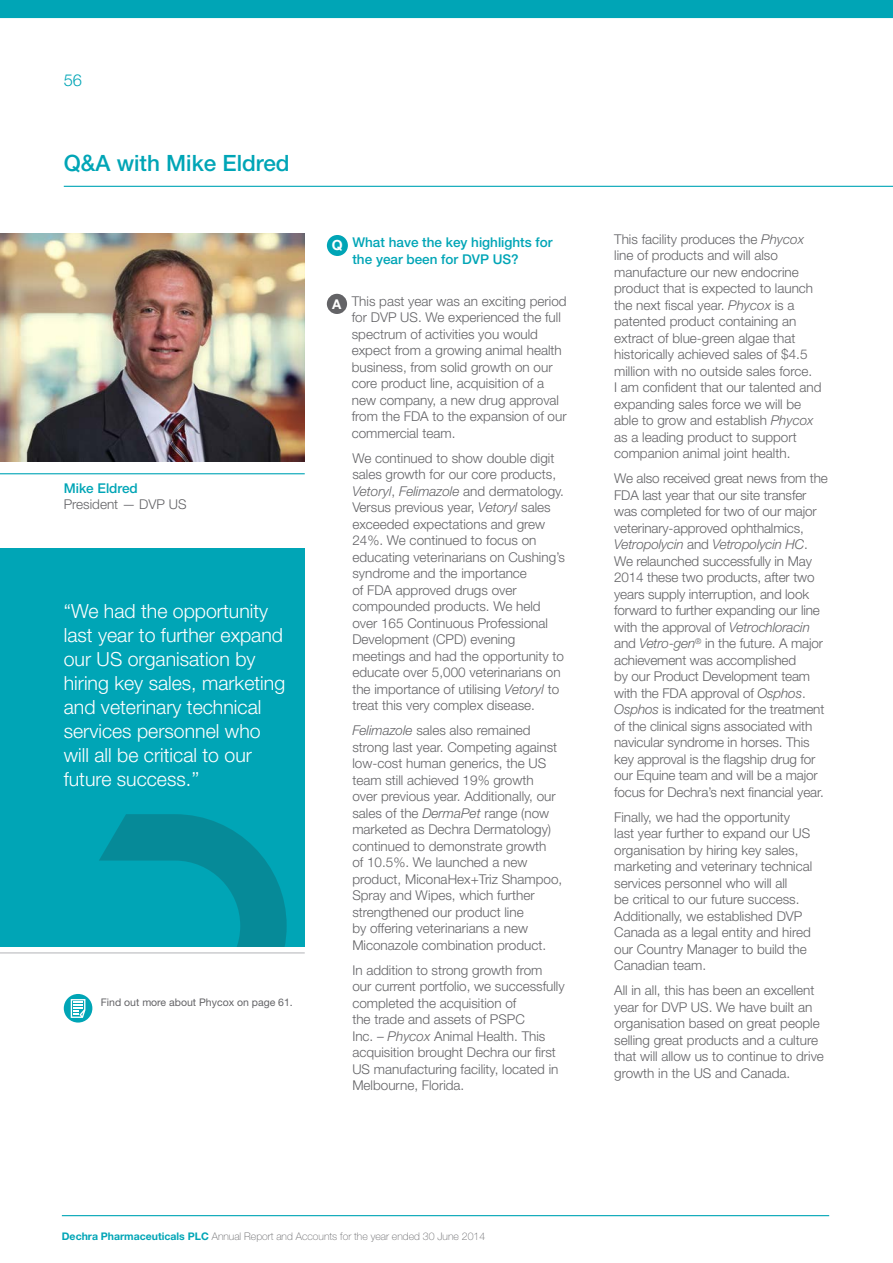
<style>
.page{position:relative;width:893px;height:1263px;background:#fff}
.page>*{position:absolute;margin:0;border:0;box-sizing:border-box;transform-origin:0 0}
.headingLevelOne{font:500 22.5px "Helvetica Neue LT Std";color:#00a5b6}
.t1{font:300 19.5px/24px "Helvetica Neue LT Std";color:#fff}
.t2{font:300 16.5px "Helvetica Neue LT Std";color:#00a5b6}
.t3{font:700 13.95px "Helvetica Neue LT Std";color:#fff}
.Body{font:300 13.5px/16.5px "Helvetica Neue LT Std";color:#636366}
.headingLevelTwo{font:500 13.5px/16.5px "Helvetica Neue LT Std";color:#00a5b6}
.t4{font:700 13.5px "Helvetica Neue LT Std";color:#fff}
.t5{font:100 10.5px "Helvetica Neue LT Std";color:#636366}
.t6{font:10.5px "Helvetica Neue LT Std";color:#636366}
.s1{font-weight:500;color:#00a5b6}
.s2{font-style:italic}
.s3{font-weight:700;color:#00a5b6}
</style>
<div class="page">
<div style="left:0;top:0;width:893px;height:19px;background:#00a5b6"></div>
<hr style="left:0;top:473px;width:305px;height:1px;background:#00a5b6">
<img style="left:0;top:234px;width:305px;height:227px">
<div style="left:327px;top:235px;width:21px;height:21px;background:#00a5b6;border-radius:50%"></div>
<div style="left:327px;top:294px;width:20px;height:20px;background:#636366;border-radius:50%"></div>
<div style="left:64px;top:994px;width:28px;height:28px;background:#00a5b6;border-radius:50%"></div>
<svg style="left:71px;top:999px;width:14px;height:19px"></svg>
<div style="left:0;top:549px;width:305px;height:397px;background:#00a5b6"></div>
<svg style="left:99px;top:814px;width:188px;height:132px"></svg>
<hr style="left:64px;top:186px;width:829px;height:1px;background:#00a5b6">
<hr style="left:0;top:952px;width:305px;height:1px;background:#b2b3b7">
<hr style="left:62px;top:1215px;width:767px;height:1px;background:#00a5b6">
<p class="t2" style="left:64px;top:70px;width:20px">56</p>
<p class="headingLevelOne" style="left:64px;top:150px;width:227px">Q&amp;A with Mike Eldred</p>
<p class="Body" style="left:64px;top:480px;width:124px"><span class="s1">Mike Eldred<br></span>President — DVP US</p>
<p class="t1" style="left:64px;top:598px;width:223px">“We had the opportunity last year to further expand our US organisation by hiring key sales, marketing and veterinary technical services personnel who will all be critical to our future success.’’</p>
<p class="t6" style="left:101px;top:995px;width:193px">Find out more about Phycox on page 61.</p>
<p class="t3" style="left:332px;top:236px;width:12px">Q</p>
<p class="headingLevelTwo" style="left:352px;top:234px;width:202px">What have the key highlights for the year been for DVP US?</p>
<p class="t4" style="left:332px;top:295px;width:11px">A</p>
<p class="Body" style="left:352px;top:292px;width:216px">This past year was an exciting period for DVP US. We experienced the full spectrum of activities you would expect from a growing animal health business, from solid growth on our core product line, acquisition of a new company, a new drug approval from the FDA to the expansion of our commercial team.</p>
<p class="Body" style="left:352px;top:449px;width:214px">We continued to show double digit sales growth for our core products, <span class="s2">Vetoryl</span>, <span class="s2">Felimazole</span> and dermatology.<br>Versus previous year, <span class="s2">Vetoryl</span> sales exceeded expectations and grew 24%. We continued to focus on educating veterinarians on Cushing’s syndrome and the importance<br>of FDA approved drugs over compounded products. We held over 165 Continuous Professional Development (CPD) evening meetings and had the opportunity to educate over 5,000 veterinarians on the importance of utilising <span class="s2">Vetoryl</span> to treat this very complex disease.</p>
<p class="Body" style="left:352px;top:722px;width:211px"><span class="s2">Felimazole</span> sales also remained strong last year. Competing against low-cost human generics, the US team still achieved 19% growth<br>over previous year. Additionally, our sales of the <span class="s2">DermaPet</span> range (now marketed as Dechra Dermatology) continued to demonstrate growth<br>of 10.5%. We launched a new product, MiconaHex+Triz Shampoo,<br>Spray and Wipes, which further strengthened our product line<br>by offering veterinarians a new<br>Miconazole combination product.</p>
<p class="Body" style="left:352px;top:961px;width:214px">In addition to strong growth from our current portfolio, we successfully completed the acquisition of<br>the trade and assets of PSPC<br>Inc. – <span class="s2">Phycox</span> Animal Health. This acquisition brought Dechra our first<br>US manufacturing facility, located in<br>Melbourne, Florida.</p>
<p class="Body" style="left:614px;top:230px;width:209px">This facility produces the <span class="s2">Phycox </span>line of products and will also manufacture our new endocrine product that is expected to launch the next fiscal year. <span class="s2">Phycox</span> is a patented product containing an extract of blue-green algae that historically achieved sales of $4.5 million with no outside sales force.<br>I am confident that our talented and expanding sales force we will be able to grow and establish <span class="s2">Phycox </span>as a leading product to support companion animal joint health.</p>
<p class="Body" style="left:614px;top:470px;width:215px">We also received great news from the FDA last year that our site transfer was completed for two of our major veterinary-approved ophthalmics, <span class="s2">Vetropolycin</span> and <span class="s2">Vetropolycin HC</span>.<br>We relaunched successfully in May 2014 these two products, after two years supply interruption, and look forward to further expanding our line with the approval of <span class="s2">Vetrochloracin </span>and <span class="s2">Vetro-gen</span><sup>®</sup> in the future. A major achievement was accomplished<br>by our Product Development team with the FDA approval of <span class="s2">Osphos</span>.<br><span class="s2">Osphos</span> is indicated for the treatment of the clinical signs associated with navicular syndrome in horses. This key approval is the flagship drug for our Equine team and will be a major focus for Dechra’s next financial year.</p>
<p class="Body" style="left:614px;top:808px;width:200px">Finally, we had the opportunity last year further to expand our US organisation by hiring key sales, marketing and veterinary technical services personnel who will all<br>be critical to our future success.<br>Additionally, we established DVP<br>Canada as a legal entity and hired our Country Manager to build the<br>Canadian team.</p>
<p class="Body" style="left:614px;top:982px;width:211px">All in all, this has been an excellent year for DVP US. We have built an organisation based on great people selling great products and a culture that will allow us to continue to drive growth in the US and Canada.</p>
<p class="t5" style="left:62px;top:1230px;width:425px"><span class="s3">Dechra Pharmaceuticals PLC</span> Annual Report and Accounts for the year ended 30 June 2014</p>
</div>
